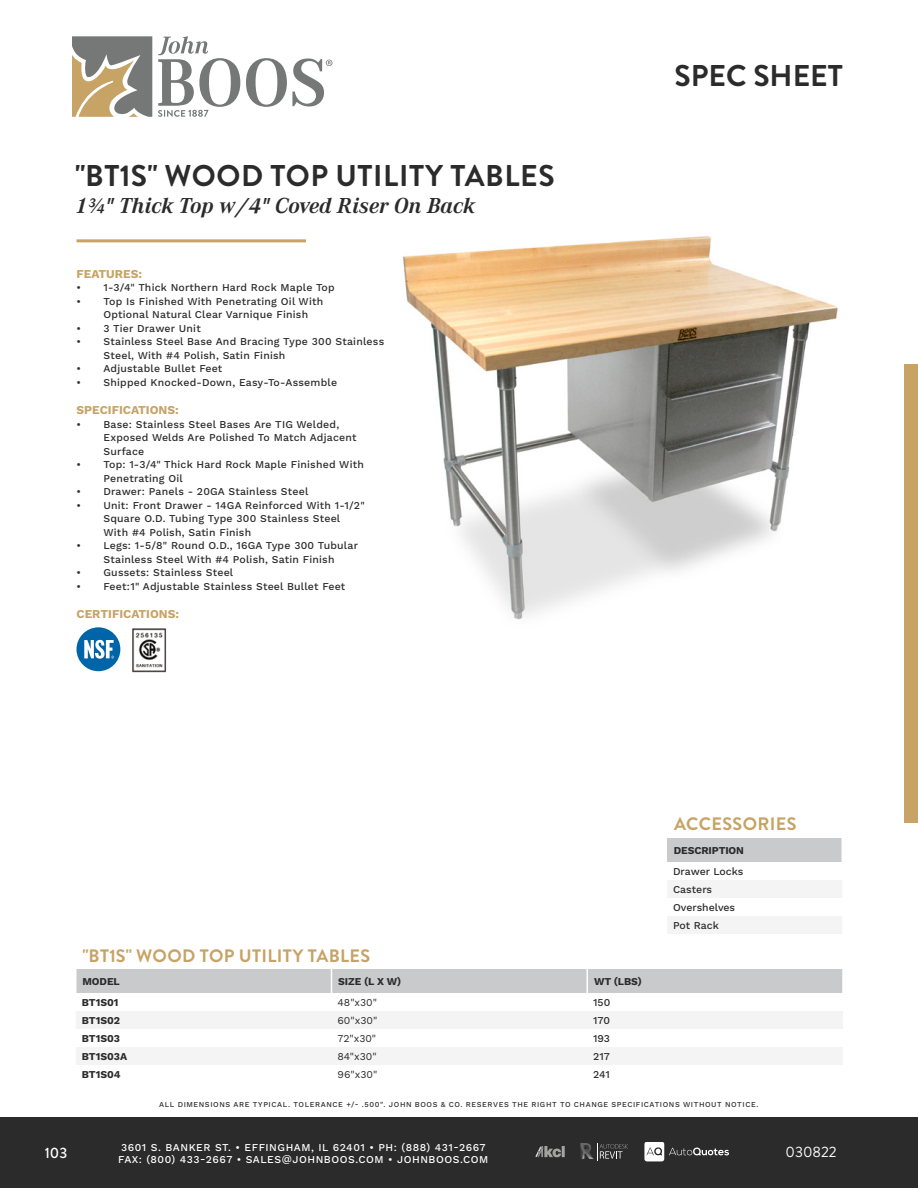
<style>
.page{position:relative;width:918px;height:1188px;background:#fff}
.page>*{position:absolute;margin:0;border:0;box-sizing:border-box;transform-origin:0 0}
.t1{font:700 30px "Brandon Grotesque";letter-spacing:.02em;color:#2b2b2b}
.t2{font:700 30px "Brandon Grotesque";color:#2b2b2b}
.t3{font:italic 700 22.5px "Corporate A";color:#2b2b2b}
.t4{font:700 18px "Brandon Grotesque";letter-spacing:.02em;color:#c7a365}
.t5{font:15px "Brandon Grotesque";color:#fff}
.t6{font:500 15px "Brandon Grotesque";color:#fff}
.BULLET_POINTS{font:700 12px "Work Sans";color:#c7a365}
.BULLET_POINTS-2{font:500 10.5px/13.5px "Work Sans";letter-spacing:.02em;color:#2b2b2b}
.t7{font:500 10.5px/12.6px "Work Sans";letter-spacing:.05em;color:#fff}
.TABLE_ROWS{font:700 10.5px "Work Sans";letter-spacing:-.005em;color:#2b2b2b}
.TABLE_ROWS-2{font:500 10.5px "Work Sans";color:#2b2b2b}
.TABLE_ROWS-3{font:10.5px "Work Sans";color:#2b2b2b}
.t8{font:500 7.5px "Work Sans";letter-spacing:.075em;color:#2b2b2b}
</style>
<div class="page">
<div style="left:0;top:1118px;width:918px;height:70px;background:#2b2b2b"></div>
<svg style="left:536px;top:1147px;width:29px;height:10px"></svg>
<svg style="left:644px;top:1142px;width:85px;height:19px"></svg>
<svg style="left:580px;top:1143px;width:48px;height:17px"></svg>
<svg style="left:72px;top:36px;width:80px;height:81px;background:#a49a86"></svg>
<svg style="left:158px;top:36px;width:82px;height:81px"></svg>
<svg style="left:246px;top:58px;width:86px;height:49px"></svg>
<div style="left:905px;top:365px;width:13px;height:458px;background:#c7a365"></div>
<img style="left:402px;top:236px;width:436px;height:384px">
<hr style="left:76px;top:239px;width:230px;height:3px;background:#c7a365">
<svg style="left:76px;top:1011px;width:767px;height:54px"></svg>
<div style="left:76px;top:969px;width:766px;height:24px;background:#c9cacb"></div>
<hr style="left:586px;top:969px;width:2px;height:24px;background:#fff">
<div style="left:667px;top:838px;width:175px;height:24px;background:#c9cacb"></div>
<svg style="left:668px;top:880px;width:174px;height:54px"></svg>
<div style="left:76px;top:627px;width:44px;height:44px;background:#0064a9;border-radius:50%"></div>
<svg style="left:84px;top:640px;width:30px;height:19px"></svg>
<img style="left:132px;top:628px;width:35px;height:45px">
<p class="t1" style="left:75px;top:155px;width:481px">"BT1S" WOOD TOP UTILITY TABLES</p>
<p class="t3" style="left:75px;top:190px;width:402px">13/4" Thick Top w/4" Coved Riser On Back</p>
<p class="BULLET_POINTS" style="left:76px;top:267px;width:67px">FEATURES:</p>
<p class="BULLET_POINTS-2" style="left:76px;top:282px;width:260px">• 1-3/4" Thick Northern Hard Rock Maple Top</p>
<p class="BULLET_POINTS-2" style="left:76px;top:295px;width:248px">• Top Is Finished With Penetrating Oil With</p>
<p class="BULLET_POINTS-2" style="left:103px;top:309px;width:206px">Optional Natural Clear Varnique Finish</p>
<p class="BULLET_POINTS-2" style="left:76px;top:322px;width:126px">• 3 Tier Drawer Unit</p>
<p class="BULLET_POINTS-2" style="left:104px;top:336px;width:282px;text-indent:-27px">• Stainless Steel Base And Bracing Type 300 Stainless<br>Steel, With #4 Polish, Satin Finish</p>
<p class="BULLET_POINTS-2" style="left:76px;top:363px;width:147px">• Adjustable Bullet Feet</p>
<p class="BULLET_POINTS-2" style="left:76px;top:376px;width:262px">• Shipped Knocked-Down, Easy-To-Assemble</p>
<p class="BULLET_POINTS" style="left:76px;top:403px;width:104px">SPECIFICATIONS:</p>
<p class="BULLET_POINTS-2" style="left:76px;top:418px;width:264px">• Base: Stainless Steel Bases Are TIG Welded,</p>
<p class="BULLET_POINTS-2" style="left:103px;top:432px;width:255px">Exposed Welds Are Polished To Match Adjacent</p>
<p class="BULLET_POINTS-2" style="left:103px;top:445px;width:42px">Surface</p>
<p class="BULLET_POINTS-2" style="left:104px;top:459px;width:262px;text-indent:-27px">• Top: 1-3/4" Thick Hard Rock Maple Finished With<br>Penetrating Oil</p>
<p class="BULLET_POINTS-2" style="left:76px;top:486px;width:233px">• Drawer: Panels - 20GA Stainless Steel</p>
<p class="BULLET_POINTS-2" style="left:76px;top:499px;width:290px;text-align:center">• Unit: Front Drawer - 14GA Reinforced With 1-1/2"<br>Square O.D. Tubing Type 300 Stainless Steel</p>
<p class="BULLET_POINTS-2" style="left:103px;top:526px;width:149px">With #4 Polish, Satin Finish</p>
<p class="BULLET_POINTS-2" style="left:76px;top:540px;width:283px;text-align:center">• Legs: 1-5/8" Round O.D., 16GA Type 300 Tubular<br>Stainless Steel With #4 Polish, Satin Finish</p>
<p class="BULLET_POINTS-2" style="left:76px;top:567px;width:158px">• Gussets: Stainless Steel</p>
<p class="BULLET_POINTS-2" style="left:76px;top:580px;width:270px">• Feet:1" Adjustable Stainless Steel Bullet Feet</p>
<p class="BULLET_POINTS" style="left:76px;top:607px;width:104px">CERTIFICATIONS:</p>
<h1 class="t2" style="left:675px;top:55px;width:170px">SPEC SHEET</h1>
<p class="t4" style="left:82px;top:943px;width:289px">"BT1S" WOOD TOP UTILITY TABLES</p>
<p class="TABLE_ROWS" style="left:82px;top:975px;width:39px">MODEL</p>
<p class="TABLE_ROWS" style="left:338px;top:975px;width:64px">SIZE (L X W)</p>
<p class="TABLE_ROWS" style="left:594px;top:975px;width:49px">WT (LBS)</p>
<p class="TABLE_ROWS" style="left:82px;top:996px;width:38px">BT1S01</p>
<p class="TABLE_ROWS-3" style="left:338px;top:996px;width:41px">48"x30"</p>
<p class="TABLE_ROWS-2" style="left:593px;top:996px;width:19px">150</p>
<p class="TABLE_ROWS" style="left:82px;top:1014px;width:40px">BT1S02</p>
<p class="TABLE_ROWS-3" style="left:338px;top:1014px;width:41px">60"x30"</p>
<p class="TABLE_ROWS-2" style="left:593px;top:1014px;width:18px">170</p>
<p class="TABLE_ROWS" style="left:82px;top:1032px;width:40px">BT1S03</p>
<p class="TABLE_ROWS-3" style="left:338px;top:1032px;width:40px">72"x30"</p>
<p class="TABLE_ROWS-2" style="left:593px;top:1032px;width:18px">193</p>
<p class="TABLE_ROWS" style="left:82px;top:1050px;width:47px">BT1S03A</p>
<p class="TABLE_ROWS-3" style="left:338px;top:1050px;width:41px">84"x30"</p>
<p class="TABLE_ROWS-2" style="left:593px;top:1050px;width:18px">217</p>
<p class="TABLE_ROWS" style="left:82px;top:1068px;width:40px">BT1S04</p>
<p class="TABLE_ROWS-3" style="left:338px;top:1068px;width:41px">96"x30"</p>
<p class="TABLE_ROWS-2" style="left:593px;top:1068px;width:18px">241</p>
<p class="t4" style="left:674px;top:812px;width:124px">ACCESSORIES</p>
<p class="TABLE_ROWS" style="left:674px;top:844px;width:72px">DESCRIPTION</p>
<p class="TABLE_ROWS-2" style="left:673px;top:865px;width:72px">Drawer Locks</p>
<p class="TABLE_ROWS-2" style="left:673px;top:883px;width:40px">Casters</p>
<p class="TABLE_ROWS-2" style="left:673px;top:901px;width:64px">Overshelves</p>
<p class="TABLE_ROWS-2" style="left:673px;top:919px;width:47px">Pot Rack</p>
<p class="t8" style="left:159px;top:1100px;width:601px">ALL DIMENSIONS ARE TYPICAL. TOLERANCE +/- .500". JOHN BOOS &amp; CO. RESERVES THE RIGHT TO CHANGE SPECIFICATIONS WITHOUT NOTICE.</p>
<h3 class="t6" style="left:45px;top:1143px;width:24px">103</h3>
<p class="t7" style="left:118px;top:1141px;width:372px">3601 S. BANKER ST. • EFFINGHAM, IL 62401 • PH: (888) 431-2667<br>FAX: (800) 433-2667 • SALES@JOHNBOOS.COM • JOHNBOOS.COM</p>
<p class="t5" style="left:786px;top:1142px;width:53px">030822</p>
</div>
